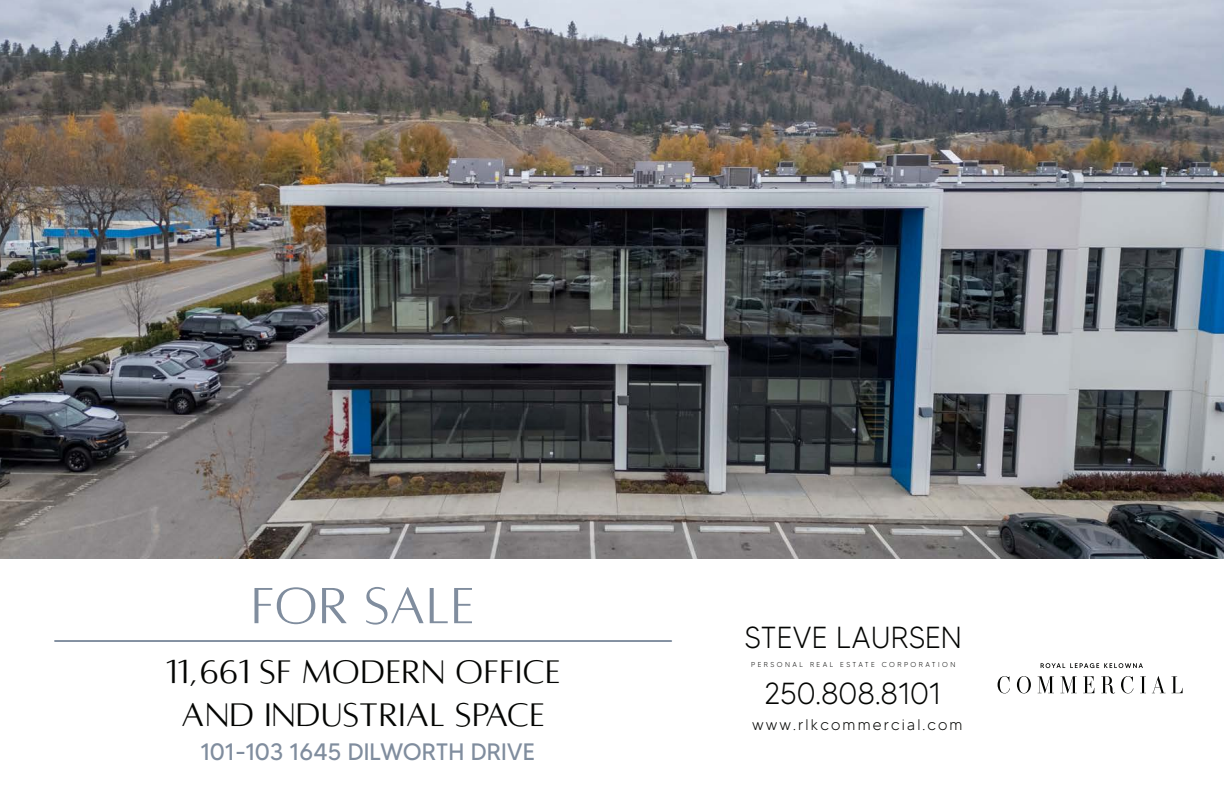
<style>
.page{position:relative;width:1224px;height:792px;background:#fff}
.page>*{position:absolute;margin:0;border:0;box-sizing:border-box;transform-origin:0 0}
.t1{font:56.1px "Alta caption";color:#808d9e}
.t2{font:36.1px/43.3px "Alta caption";color:#040503;text-align:center}
.t3{font:300 30.4px "MADETOMMY";color:#040503}
.t4{font:23.7px "MADETOMMY";letter-spacing:-.01em;color:#808d9e}
.t5{font:300 15.4px "MADETOMMY";letter-spacing:.14em;color:#040503}
.t6{font:300 7.2px "MADETOMMY";letter-spacing:.34em;color:#040503}
</style>
<div class="page">
<img style="left:0;top:0;width:1224px;height:559px">
<svg style="left:998px;top:676px;width:12px;height:17px"></svg>
<svg style="left:1017px;top:676px;width:14px;height:17px"></svg>
<svg style="left:1038px;top:676px;width:16px;height:17px"></svg>
<svg style="left:1060px;top:676px;width:17px;height:17px"></svg>
<svg style="left:1083px;top:676px;width:11px;height:17px"></svg>
<svg style="left:1101px;top:676px;width:14px;height:18px"></svg>
<svg style="left:1121px;top:676px;width:12px;height:17px"></svg>
<svg style="left:1140px;top:676px;width:6px;height:17px"></svg>
<svg style="left:1152px;top:676px;width:31px;height:17px"></svg>
<svg style="left:1041px;top:663px;width:102px;height:5px"></svg>
<hr style="left:55px;top:640px;width:616px;height:2px;background:#808d9e">
<p class="t1" style="left:251px;top:575px;width:226px">FOR SALE</p>
<p class="t2" style="left:165px;top:649px;width:397px">11,661 SF MODERN OFFICE<br>AND INDUSTRIAL SPACE</p>
<p class="t4" style="left:201px;top:737px;width:336px">101-103 1645 DILWORTH DRIVE</p>
<p class="t3" style="left:745px;top:619px;width:219px">STEVE LAURSEN</p>
<p class="t6" style="left:751px;top:660px;width:206px">PERSONAL REAL ESTATE CORPORATION</p>
<p class="t3" style="left:764px;top:675px;width:179px">250.808.8101</p>
<p class="t5" style="left:752px;top:715px;width:212px">www.rlkcommercial.com</p>
</div>
